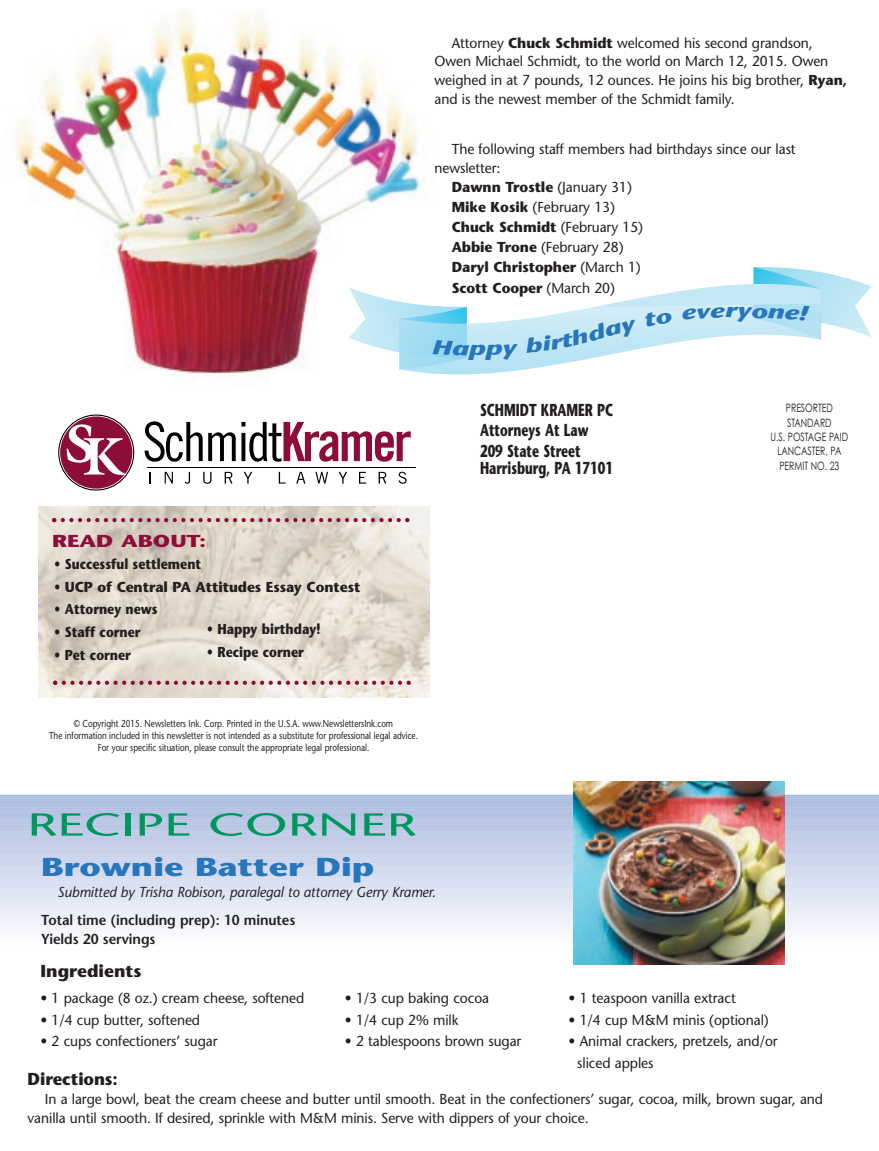
<style>
.page{position:relative;width:879px;height:1151px;background:#fff}
.page>*{position:absolute;margin:0;border:0;box-sizing:border-box;transform-origin:0 0}
.t1{font:31.65px "Stone Sans";color:#00975d;scale:1.7 1}
.t2{font:700 25.95px "Stone Sans";color:#2775bb;scale:1.3 1}
.t3{font:italic 700 20.1px "Stone Sans";color:#2775bb;scale:1.4 1}
.t4{font:700 17.25px/20.1px "Stone Sans";color:#231f20;scale:.7 1}
.t5{font:700 17.25px "Stone Sans";color:#231f20}
.t6{font:700 17.25px "Stone Sans";color:#231f20;scale:.96 1}
.t7{font:700 17.25px "Stone Sans";color:#8d0d3a;scale:1.3 1}
.t8{font:14.4px/18.8px "Stone Sans";letter-spacing:-.005em;color:#231f20;scale:.96 1}
.t9{font:700 14.4px/20.1px "Stone Sans";letter-spacing:-.005em;color:#231f20;scale:.96 1}
.t10{font:700 14.4px "Stone Sans";letter-spacing:-.005em;color:#231f20;scale:.86 1}
.t11{font:italic 14.4px "Stone Sans";letter-spacing:-.005em;color:#231f20;scale:.96 1}
.t12{font:600 14.4px/18.8px "Stone Sans";letter-spacing:-.005em;color:#231f20;scale:.96 1}
.t13{font:11.55px/14.4px "Century Gothic";color:#231f20;text-align:center;scale:.75 1}
.t14{font:10.05px/12.1px "Stone Sans";color:#231f20;text-align:center;scale:.8 1}
.s1{font-weight:700}
.s2{font-weight:400}
</style>
<div class="page">
<hr style="left:0;top:794px;width:878px;height:4px;background:#e0e6f3">
<svg style="left:0;top:795px;width:878px;height:4px;background:#adbde0"></svg>
<div style="left:0;top:798px;width:878px;height:5px;background:#acbde0"></div>
<div style="left:0;top:802px;width:878px;height:5px;background:#aebee1"></div>
<svg style="left:0;top:807px;width:878px;height:5px;background:#b5c4e3"></svg>
<div style="left:0;top:811px;width:878px;height:5px;background:#b2c1e2"></div>
<div style="left:0;top:815px;width:878px;height:5px;background:#b4c2e3"></div>
<div style="left:0;top:820px;width:878px;height:5px;background:#b7c5e4"></div>
<div style="left:0;top:824px;width:878px;height:5px;background:#b9c6e4"></div>
<div style="left:0;top:828px;width:878px;height:5px;background:#bbc7e5"></div>
<div style="left:0;top:833px;width:878px;height:5px;background:#becae7"></div>
<div style="left:0;top:837px;width:878px;height:5px;background:#c0cce7"></div>
<div style="left:0;top:842px;width:878px;height:5px;background:#c3cee8"></div>
<div style="left:0;top:846px;width:878px;height:5px;background:#c5d0e9"></div>
<div style="left:0;top:850px;width:878px;height:5px;background:#c7d1ea"></div>
<div style="left:0;top:855px;width:878px;height:5px;background:#c9d4eb"></div>
<div style="left:0;top:859px;width:878px;height:5px;background:#ccd5ec"></div>
<div style="left:0;top:863px;width:878px;height:5px;background:#ced7ec"></div>
<div style="left:0;top:868px;width:878px;height:5px;background:#d1d9ee"></div>
<div style="left:0;top:872px;width:878px;height:5px;background:#d3dcef"></div>
<div style="left:0;top:877px;width:878px;height:5px;background:#d6ddf0"></div>
<div style="left:0;top:881px;width:878px;height:5px;background:#d8e0f1"></div>
<div style="left:0;top:885px;width:878px;height:5px;background:#dae1f2"></div>
<div style="left:0;top:890px;width:878px;height:5px;background:#dde4f3"></div>
<div style="left:0;top:894px;width:878px;height:5px;background:#dfe6f3"></div>
<div style="left:0;top:898px;width:878px;height:5px;background:#e1e7f4"></div>
<div style="left:0;top:903px;width:878px;height:5px;background:#e5eaf5"></div>
<div style="left:0;top:907px;width:878px;height:5px;background:#e8edf7"></div>
<div style="left:0;top:912px;width:878px;height:5px;background:#ebeff7"></div>
<div style="left:0;top:916px;width:878px;height:5px;background:#edf1f8"></div>
<div style="left:0;top:920px;width:878px;height:5px;background:#eff2f9"></div>
<div style="left:0;top:925px;width:878px;height:5px;background:#f3f5fa"></div>
<div style="left:0;top:929px;width:878px;height:5px;background:#f5f7fb"></div>
<div style="left:0;top:933px;width:878px;height:5px;background:#f7f9fc"></div>
<div style="left:0;top:938px;width:878px;height:5px;background:#fbfcfd"></div>
<img style="left:14px;top:10px;width:411px;height:367px">
<img style="left:39px;top:506px;width:390px;height:191px">
<svg style="left:59px;top:415px;width:74px;height:74px"></svg>
<svg style="left:144px;top:421px;width:58px;height:40px"></svg>
<svg style="left:208px;top:432px;width:27px;height:29px"></svg>
<svg style="left:241px;top:422px;width:169px;height:39px"></svg>
<hr style="left:147px;top:467px;width:268px;height:1px;background:#000">
<svg style="left:164px;top:472px;width:9px;height:11px"></svg>
<svg style="left:184px;top:472px;width:6px;height:11px"></svg>
<svg style="left:203px;top:472px;width:8px;height:11px"></svg>
<svg style="left:224px;top:472px;width:8px;height:11px"></svg>
<svg style="left:243px;top:472px;width:9px;height:11px"></svg>
<svg style="left:278px;top:472px;width:7px;height:11px"></svg>
<svg style="left:296px;top:472px;width:9px;height:11px"></svg>
<svg style="left:315px;top:472px;width:13px;height:11px"></svg>
<svg style="left:338px;top:472px;width:9px;height:11px"></svg>
<svg style="left:359px;top:472px;width:7px;height:11px"></svg>
<svg style="left:378px;top:472px;width:8px;height:11px"></svg>
<svg style="left:398px;top:471px;width:8px;height:12px"></svg>
<svg style="left:52px;top:518px;width:357px;height:4px"></svg>
<svg style="left:53px;top:680px;width:357px;height:4px"></svg>
<img style="left:573px;top:781px;width:211px;height:183px">
<svg style="left:348px;top:267px;width:523px;height:108px"></svg>
<p class="t8" style="left:434px;top:35px;width:431px;text-indent:17px">Attorney <span class="s1">Chuck Schmidt</span> welcomed his second grandson, Owen Michael Schmidt, to the world on March 12, 2015. Owen weighed in at 7 pounds, 12 ounces. He joins his big brother, <span class="s1">Ryan, </span>and is the newest member of the Schmidt family.</p>
<p class="t8" style="left:451px;top:141px;width:359px">The following staff members had birthdays since our last</p>
<p class="t8" style="left:434px;top:160px;width:70px">newsletter:</p>
<p class="t9" style="left:451px;top:178px;width:189px">Dawnn Trostle <span class="s2">(January 31)</span></p>
<p class="t9" style="left:451px;top:198px;width:201px">Mike Kosik <span class="s2">(February 13)<br></span>Chuck Schmidt <span class="s2">(February 15)<br></span>Abbie Trone <span class="s2">(February 28)<br></span>Daryl Christopher <span class="s2">(March 1)<br></span>Scott Cooper <span class="s2">(March 20)</span></p>
<p class="t7" style="left:52px;top:534px;width:120px">READ ABOUT:</p>
<p class="t10" style="left:54px;top:558px;width:173px">• Successful settlement</p>
<p class="t10" style="left:54px;top:581px;width:357px">• UCP of Central PA Attitudes Essay Contest</p>
<p class="t10" style="left:54px;top:602px;width:122px">• Attorney news</p>
<p class="t10" style="left:54px;top:626px;width:102px">• Staff corner</p>
<p class="t10" style="left:54px;top:649px;width:91px">• Pet corner</p>
<p class="t10" style="left:206px;top:623px;width:134px">• Happy birthday!</p>
<p class="t10" style="left:206px;top:646px;width:114px">• Recipe corner</p>
<p class="t14" style="left:49px;top:718px;width:462px">© Copyright 2015. Newsletters Ink. Corp. Printed in the U.S.A. www.NewslettersInk.com<br>The information included in this newsletter is not intended as a substitute for professional legal advice.<br>For your specific situation, please consult the appropriate legal professional.</p>
<h1 class="t1" style="left:27px;top:812px;width:230px">RECIPE CORNER</h1>
<h2 class="t2" style="left:41px;top:857px;width:257px">Brownie Batter Dip</h2>
<p class="t12" style="left:41px;top:912px;width:266px">Total time (including prep): 10 minutes<br>Yields 20 servings</p>
<p class="t11" style="left:58px;top:886px;width:395px">Submitted by Trisha Robison, paralegal to attorney Gerry Kramer.</p>
<h3 class="t3" style="left:468px;top:340px;width:14px">p</h3>
<p class="t4" style="left:480px;top:402px;width:191px">SCHMIDT KRAMER PC<br>Attorneys At Law<br>209 State Street</p>
<p class="t4" style="left:480px;top:459px;width:191px">Harrisburg, PA 17101</p>
<h3 class="t3" style="left:724px;top:302px;width:10px">r</h3>
<p class="t13" style="left:770px;top:402px;width:105px">PRESORTED<br>STANDARD<br>U.S. POSTAGE PAID<br>LANCASTER, PA<br>PERMIT NO. 23</p>
<p class="t5" style="left:40px;top:964px;width:102px">Ingredients</p>
<p class="t8" style="left:40px;top:989px;width:276px">• 1 package (8 oz.) cream cheese, softened</p>
<p class="t8" style="left:40px;top:1011px;width:168px">• 1/4 cup butter, softened</p>
<p class="t8" style="left:40px;top:1033px;width:186px">• 2 cups confectioners’ sugar</p>
<p class="t8" style="left:345px;top:990px;width:152px">• 1/3 cup baking cocoa</p>
<p class="t8" style="left:345px;top:1011px;width:120px">• 1/4 cup 2% milk</p>
<p class="t8" style="left:345px;top:1033px;width:185px">• 2 tablespoons brown sugar</p>
<p class="t8" style="left:568px;top:990px;width:175px">• 1 teaspoon vanilla extract</p>
<p class="t8" style="left:568px;top:1011px;width:210px">• 1/4 cup M&amp;M minis (optional)</p>
<p class="t8" style="left:577px;top:1031px;width:210px;line-height:21.6px;text-indent:-9px">• Animal crackers, pretzels, and/or sliced apples</p>
<p class="t6" style="left:28px;top:1072px;width:95px">Directions:</p>
<p class="t8" style="left:28px;top:1091px;width:829px;text-indent:17px">In a large bowl, beat the cream cheese and butter until smooth. Beat in the confectioners’ sugar, cocoa, milk, brown sugar, and vanilla until smooth. If desired, sprinkle with M&amp;M minis. Serve with dippers of your choice.</p>
</div>
